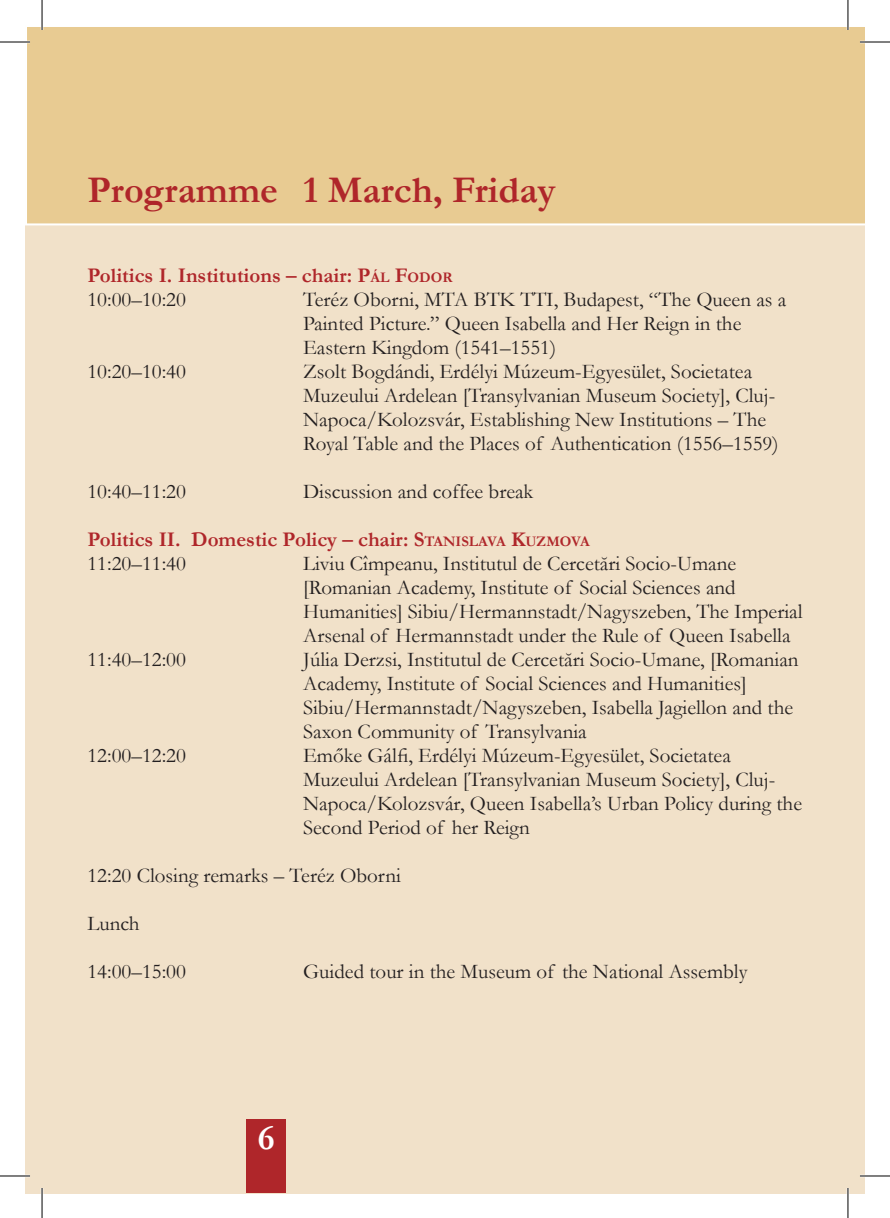
<style>
.page{position:relative;width:890px;height:1218px;background:#fff}
.page>*{position:absolute;margin:0;border:0;box-sizing:border-box;transform-origin:0 0}
.Body{font:700 38px "Garamond";color:#af262a}
.t1{font:700 36px "Garamond";color:#fff}
.program2{font:21px/24px "Garamond";color:#231f20}
.program2-2{font:700 21px "Garamond";color:#af262a}
.Body-2{font:700 21px "Garamond";color:#af262a}
.s1{font-style:inherit}
.s2{font-size:14.6px}
</style>
<div class="page">
<div style="left:25px;top:25px;width:839px;height:1168px;background:#f1e1c9"></div>
<div style="left:246px;top:1119px;width:40px;height:74px;background:#af262a"></div>
<div style="left:25px;top:25px;width:839px;height:200px;background:#e8cb92"></div>
<hr style="left:0;top:41px;width:30px;height:2px;background:#fff">
<hr style="left:859px;top:41px;width:30px;height:2px;background:#fff">
<hr style="left:0;top:1175px;width:30px;height:2px;background:#fff">
<hr style="left:859px;top:1175px;width:30px;height:2px;background:#fff">
<hr style="left:41px;top:0;width:2px;height:30px;background:#fff">
<hr style="left:41px;top:1188px;width:2px;height:30px;background:#fff">
<hr style="left:846px;top:0;width:2px;height:30px;background:#fff">
<hr style="left:846px;top:1188px;width:2px;height:30px;background:#fff">
<hr style="left:0;top:42px;width:30px;height:1px;background:#000">
<hr style="left:859px;top:42px;width:30px;height:1px;background:#000">
<hr style="left:0;top:1176px;width:30px;height:1px;background:#000">
<hr style="left:859px;top:1176px;width:30px;height:1px;background:#000">
<hr style="left:42px;top:0;width:1px;height:30px;background:#000">
<hr style="left:42px;top:1188px;width:1px;height:30px;background:#000">
<hr style="left:847px;top:0;width:1px;height:30px;background:#000">
<hr style="left:847px;top:1188px;width:1px;height:30px;background:#000">
<p class="Body" style="left:87px;top:164px;width:469px">Programme 1 March, Friday</p>
<p class="Body-2" style="left:87px;top:261px;width:366px">Politics I. Institutions – chair: <span class="s1">P</span><span class="s2">ÁL</span> <span class="s1">F</span><span class="s2">ODOR</span></p>
<p class="program2" style="left:87px;top:287px;width:100px">10:00–10:20</p>
<p class="program2" style="left:303px;top:287px;width:484px">Teréz Oborni, MTA BTK TTI, Budapest, “The Queen as a<br>Painted Picture.” Queen Isabella and Her Reign in the<br>Eastern Kingdom (1541–1551)</p>
<p class="program2" style="left:87px;top:359px;width:100px">10:20–10:40</p>
<p class="program2" style="left:303px;top:359px;width:476px">Zsolt Bogdándi, Erdélyi Múzeum-Egyesület, Societatea Muzeului Ardelean [Transylvanian Museum Society], Cluj-Napoca/Kolozsvár, Establishing New Institutions – The Royal Table and the Places of Authentication (1556–1559)</p>
<p class="program2" style="left:87px;top:479px;width:100px">10:40–11:20</p>
<p class="program2" style="left:303px;top:479px;width:232px">Discussion and coffee break</p>
<p class="program2-2" style="left:87px;top:525px;width:503px">Politics II. Domestic Policy – chair: <span class="s1">S</span><span class="s2">TANISLAVA</span> <span class="s1">K</span><span class="s2">UZMOVA</span></p>
<p class="program2" style="left:87px;top:551px;width:100px">11:20–11:40</p>
<p class="program2" style="left:303px;top:551px;width:500px">Liviu Cîmpeanu, Institutul de Cercetări Socio-Umane [Romanian Academy, Institute of Social Sciences and Humanities] Sibiu/Hermannstadt/Nagyszeben, The Imperial Arsenal of Hermannstadt under the Rule of Queen Isabella</p>
<p class="program2" style="left:87px;top:647px;width:100px">11:40–12:00</p>
<p class="program2" style="left:303px;top:647px;width:497px">Júlia Derzsi, Institutul de Cercetări Socio-Umane, [Romanian Academy, Institute of Social Sciences and Humanities] Sibiu/Hermannstadt/Nagyszeben, Isabella Jagiellon and the Saxon Community of Transylvania</p>
<p class="program2" style="left:87px;top:743px;width:100px">12:00–12:20</p>
<p class="program2" style="left:303px;top:743px;width:500px">Emőke Gálfi, Erdélyi Múzeum-Egyesület, Societatea Muzeului Ardelean [Transylvanian Museum Society], Cluj-Napoca/Kolozsvár, Queen Isabella’s Urban Policy during the Second Period of her Reign</p>
<p class="program2" style="left:87px;top:863px;width:315px">12:20 Closing remarks – Teréz Oborni</p>
<p class="program2" style="left:87px;top:911px;width:54px">Lunch</p>
<p class="program2" style="left:87px;top:959px;width:100px">14:00–15:00</p>
<p class="program2" style="left:303px;top:959px;width:445px">Guided tour in the Museum of the National Assembly</p>
<h2 class="t1" style="left:257px;top:1113px;width:18px">6</h2>
</div>
